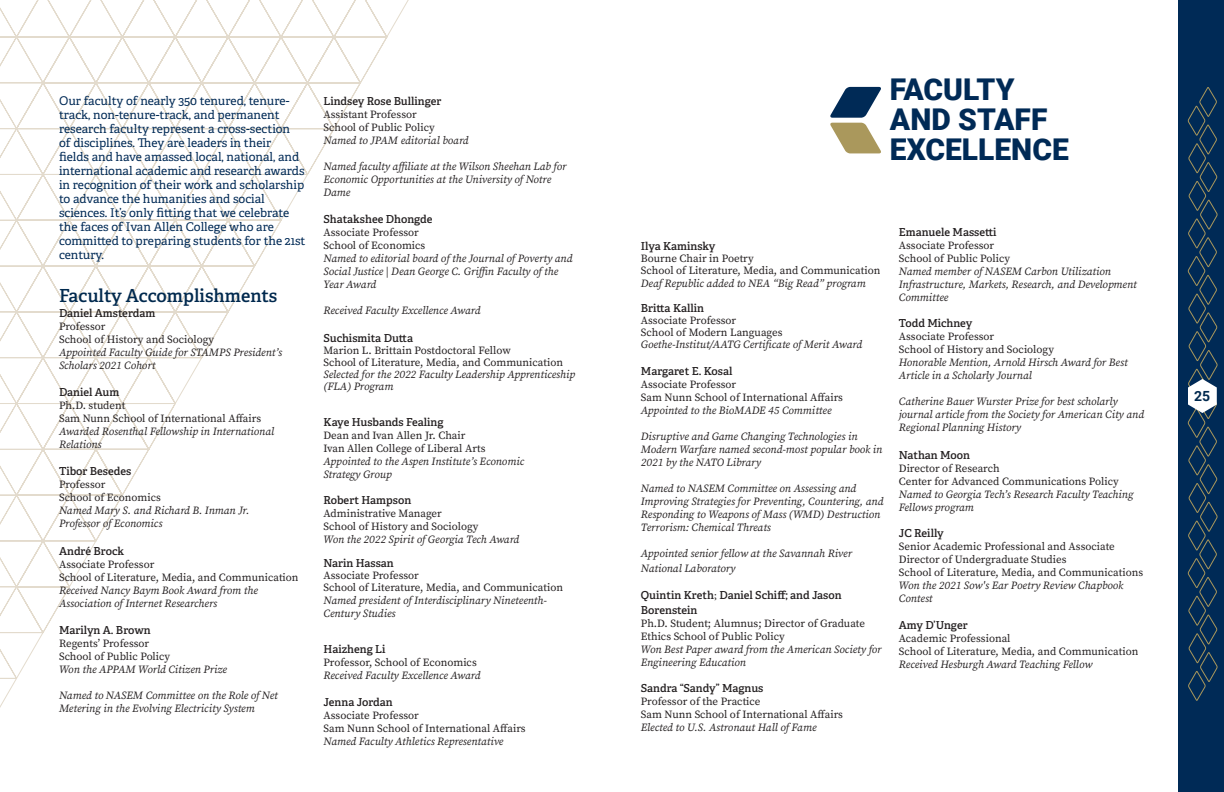
<style>
.page{position:relative;width:1224px;height:792px;background:#fff}
.page>*{position:absolute;margin:0;border:0;box-sizing:border-box;transform-origin:0 0}
.t1{font:900 30px/30px "Roboto";color:#002a56}
.t2{font:600 18px "Adelle";color:#00294e}
.t3{font:700 14px "Roboto";color:#00294e}
.t4{font:12px/14px "Adelle";color:#002a56}
.t5{font:italic 11px/13px "Source Serif Pro";color:#231f20}
.t6{font:11px/13px "Source Serif Pro";color:#231f20}
.t7{font:600 11px/14.4px "Adelle";color:#231f20}
.s1{font-family:"Adelle";font-weight:600}
.s2{font-family:"Minion Pro";font-weight:400;font-size:12px}
</style>
<div class="page">
<svg style="left:149px;top:0;width:260px;height:450px"></svg>
<svg style="left:0;top:0;width:149px;height:708px"></svg>
<div style="left:1178px;top:0;width:46px;height:792px;background:#002a56"></div>
<svg style="left:830px;top:87px;width:51px;height:66px"></svg>
<svg style="left:1188px;top:87px;width:30px;height:614px"></svg>
<p class="t4" style="left:59px;top:94px;width:248px">Our faculty of nearly 350 tenured, tenure&shy;track, non-tenure-track, and permanent research faculty represent a cross-section<br>of disciplines. They are leaders in their<br>fields and have amassed local, national, and international academic and research awards in recognition of their work and scholarship to advance the humanities and social sciences. It’s only fitting that we celebrate the faces of Ivan Allen College who are committed to preparing students for the 21st century.</p>
<p class="t2" style="left:59px;top:285px;width:220px">Faculty Accomplishments</p>
<p class="t7" style="left:59px;top:306px;width:98px">Daniel Amsterdam</p>
<p class="t6" style="left:59px;top:319px;width:48px">Professor</p>
<p class="t6" style="left:59px;top:332px;width:157px">School of History and Sociology</p>
<p class="t5" style="left:59px;top:345px;width:225px">Appointed Faculty Guide for STAMPS President’s<br>Scholars 2021 Cohort</p>
<p class="t6" style="left:59px;top:386px;width:68px"><span class="s1">Daniel Aum<br></span>Ph.D. student</p>
<p class="t6" style="left:59px;top:412px;width:204px">Sam Nunn School of International Affairs</p>
<p class="t5" style="left:59px;top:425px;width:217px">Awarded Rosenthal Fellowship in International<br>Relations</p>
<p class="t7" style="left:59px;top:464px;width:74px">Tibor Besedes</p>
<p class="t6" style="left:59px;top:478px;width:48px">Professor</p>
<p class="t6" style="left:59px;top:491px;width:103px">School of Economics</p>
<p class="t5" style="left:59px;top:504px;width:192px">Named Mary S. and Richard B. Inman Jr.</p>
<p class="t5" style="left:59px;top:517px;width:105px">Professor of Economics</p>
<p class="t6" style="left:59px;top:545px;width:97px"><span class="s1">André Brock<br></span>Associate Professor</p>
<p class="t6" style="left:59px;top:571px;width:241px">School of Literature, Media, and Communication</p>
<p class="t5" style="left:59px;top:584px;width:200px">Received Nancy Baym Book Award from the<br>Association of Internet Researchers</p>
<p class="t7" style="left:59px;top:623px;width:93px">Marilyn A. Brown</p>
<p class="t6" style="left:59px;top:637px;width:92px">Regents’ Professor</p>
<p class="t6" style="left:59px;top:650px;width:113px">School of Public Policy</p>
<p class="t5" style="left:59px;top:663px;width:170px">Won the APPAM World Citizen Prize</p>
<p class="t5" style="left:59px;top:689px;width:220px">Named to NASEM Committee on the Role of Net<br>Metering in the Evolving Electricity System</p>
<p class="t7" style="left:324px;top:94px;width:119px">Lindsey Rose Bullinger</p>
<p class="t6" style="left:324px;top:108px;width:95px">Assistant Professor</p>
<p class="t6" style="left:324px;top:121px;width:113px">School of Public Policy</p>
<p class="t5" style="left:324px;top:134px;width:147px">Named to JPAM editorial board</p>
<p class="t5" style="left:324px;top:160px;width:245px">Named faculty affiliate at the Wilson Sheehan Lab for<br>Economic Opportunities at the University of Notre<br>Dame</p>
<p class="t7" style="left:324px;top:212px;width:111px">Shatakshee Dhongde</p>
<p class="t6" style="left:324px;top:226px;width:97px">Associate Professor</p>
<p class="t6" style="left:324px;top:239px;width:103px">School of Economics</p>
<p class="t5" style="left:324px;top:252px;width:251px">Named to editorial board of the Journal of Poverty and<br>Social Justice | Dean George C. Griffin Faculty of the<br>Year Award</p>
<p class="t5" style="left:324px;top:304px;width:159px">Received Faculty Excellence Award</p>
<p class="t6" style="left:324px;top:332px;width:189px;line-height:12px"><span class="s1">Suchismita Dutta<br></span>Marion L. Brittain Postdoctoral Fellow</p>
<p class="t6" style="left:324px;top:355px;width:241px">School of Literature, Media, and Communication</p>
<p class="t5" style="left:324px;top:368px;width:253px;line-height:12px">Selected for the 2022 Faculty Leadership Apprenticeship (FLA) Program</p>
<p class="t7" style="left:324px;top:415px;width:121px">Kaye Husbands Fealing</p>
<p class="t6" style="left:324px;top:428px;width:143px">Dean and Ivan Allen Jr. Chair</p>
<p class="t6" style="left:324px;top:441px;width:164px">Ivan Allen College of Liberal Arts</p>
<p class="t5" style="left:324px;top:454px;width:202px">Appointed to the Aspen Institute’s Economic</p>
<p class="t5" style="left:324px;top:467px;width:70px">Strategy Group</p>
<p class="t7" style="left:324px;top:493px;width:89px">Robert Hampson</p>
<p class="t6" style="left:324px;top:507px;width:120px">Administrative Manager</p>
<p class="t6" style="left:324px;top:520px;width:157px">School of History and Sociology</p>
<p class="t5" style="left:324px;top:533px;width:197px">Won the 2022 Spirit of Georgia Tech Award</p>
<p class="t7" style="left:324px;top:556px;width:72px">Narin Hassan</p>
<p class="t6" style="left:324px;top:569px;width:97px">Associate Professor</p>
<p class="t6" style="left:324px;top:581px;width:241px">School of Literature, Media, and Communication</p>
<p class="t5" style="left:324px;top:594px;width:225px">Named president of Interdisciplinary Nineteenth-<br>Century Studies</p>
<p class="t7" style="left:324px;top:642px;width:63px">Haizheng Li</p>
<p class="t6" style="left:324px;top:656px;width:155px">Professor, School of Economics</p>
<p class="t5" style="left:324px;top:669px;width:159px">Received Faculty Excellence Award</p>
<p class="t7" style="left:324px;top:695px;width:71px">Jenna Jordan</p>
<p class="t6" style="left:324px;top:709px;width:97px">Associate Professor</p>
<p class="t6" style="left:324px;top:722px;width:204px">Sam Nunn School of International Affairs</p>
<p class="t5" style="left:324px;top:735px;width:181px">Named Faculty Athletics Representative</p>
<p class="t1" style="left:890px;top:73px;width:180px">FACULTY<br>AND STAFF<br>EXCELLENCE</p>
<p class="t7" style="left:641px;top:239px;width:76px">Ilya Kaminsky</p>
<p class="t6" style="left:641px;top:252px;width:114px">Bourne Chair in Poetry</p>
<p class="t6" style="left:641px;top:264px;width:241px">School of Literature, Media, and Communication</p>
<p class="t5" style="left:641px;top:277px;width:226px">Deaf Republic added to NEA “Big Read” program</p>
<p class="t7" style="left:641px;top:301px;width:65px">Britta Kallin</p>
<p class="t6" style="left:641px;top:314px;width:97px">Associate Professor</p>
<p class="t6" style="left:641px;top:326px;width:143px">School of Modern Languages</p>
<p class="t5" style="left:641px;top:338px;width:223px">Goethe-Institut/AATG Certificate of Merit Award</p>
<p class="t7" style="left:641px;top:365px;width:93px">Margaret E. Kosal</p>
<p class="t6" style="left:641px;top:378px;width:97px">Associate Professor</p>
<p class="t6" style="left:641px;top:391px;width:204px">Sam Nunn School of International Affairs</p>
<p class="t5" style="left:641px;top:404px;width:192px">Appointed to the BioMADE 45 Committee</p>
<p class="t5" style="left:641px;top:430px;width:243px">Disruptive and Game Changing Technologies in<br>Modern Warfare named second-most popular book in<br>2021 by the NATO Library</p>
<p class="t5" style="left:641px;top:482px;width:244px">Named to NASEM Committee on Assessing and Improving Strategies for Preventing, Countering, and Responding to Weapons of Mass (WMD) Destruction Terrorism: Chemical Threats</p>
<p class="t5" style="left:641px;top:547px;width:213px">Appointed senior fellow at the Savannah River</p>
<p class="t5" style="left:641px;top:562px;width:96px">National Laboratory</p>
<p class="t7" style="left:641px;top:588px;width:202px">Quintin Kreth<span class="s2">;</span> Daniel Schiff; and Jason<br>Borenstein</p>
<p class="t6" style="left:641px;top:617px;width:226px">Ph.D. Student; Alumnus; Director of Graduate<br>Ethics School of Public Policy</p>
<p class="t5" style="left:641px;top:642px;width:242px">Won Best Paper award from the American Society for<br>Engineering Education</p>
<p class="t7" style="left:641px;top:681px;width:124px">Sandra “Sandy” Magnus</p>
<p class="t6" style="left:641px;top:695px;width:121px">Professor of the Practice</p>
<p class="t6" style="left:641px;top:708px;width:204px">Sam Nunn School of International Affairs</p>
<p class="t5" style="left:641px;top:720px;width:177px">Elected to U.S. Astronaut Hall of Fame</p>
<p class="t7" style="left:899px;top:225px;width:99px">Emanuele Massetti</p>
<p class="t6" style="left:899px;top:239px;width:97px">Associate Professor</p>
<p class="t6" style="left:899px;top:252px;width:113px">School of Public Policy</p>
<p class="t5" style="left:899px;top:265px;width:240px">Named member of NASEM Carbon Utilization<br>Infrastructure, Markets, Research, and Development<br>Committee</p>
<p class="t7" style="left:899px;top:316px;width:75px">Todd Michney</p>
<p class="t6" style="left:899px;top:330px;width:97px">Associate Professor</p>
<p class="t6" style="left:899px;top:343px;width:157px">School of History and Sociology</p>
<p class="t5" style="left:899px;top:356px;width:230px">Honorable Mention, Arnold Hirsch Award for Best<br>Article in a Scholarly Journal</p>
<p class="t5" style="left:899px;top:395px;width:247px">Catherine Bauer Wurster Prize for best scholarly journal article from the Society for American City and<br>Regional Planning History</p>
<p class="t7" style="left:899px;top:448px;width:73px">Nathan Moon</p>
<p class="t6" style="left:899px;top:462px;width:102px">Director of Research</p>
<p class="t6" style="left:899px;top:475px;width:221px">Center for Advanced Communications Policy</p>
<p class="t5" style="left:899px;top:487px;width:236px">Named to Georgia Tech’s Research Faculty Teaching<br>Fellows program</p>
<p class="t6" style="left:899px;top:527px;width:218px"><span class="s1">JC Reilly<br></span>Senior Academic Professional and Associate<br>Director of Undergraduate Studies</p>
<p class="t6" style="left:899px;top:566px;width:246px">School of Literature, Media, and Communications</p>
<p class="t5" style="left:899px;top:578px;width:226px">Won the 2021 Sow's Ear Poetry Review Chapbook<br>Contest</p>
<p class="t7" style="left:899px;top:618px;width:70px">Amy D’Unger</p>
<p class="t6" style="left:899px;top:632px;width:113px">Academic Professional</p>
<p class="t6" style="left:899px;top:645px;width:241px">School of Literature, Media, and Communication</p>
<p class="t5" style="left:899px;top:658px;width:195px">Received Hesburgh Award Teaching Fellow</p>
<p class="t3" style="left:1194px;top:386px;width:18px">25</p>
</div>
